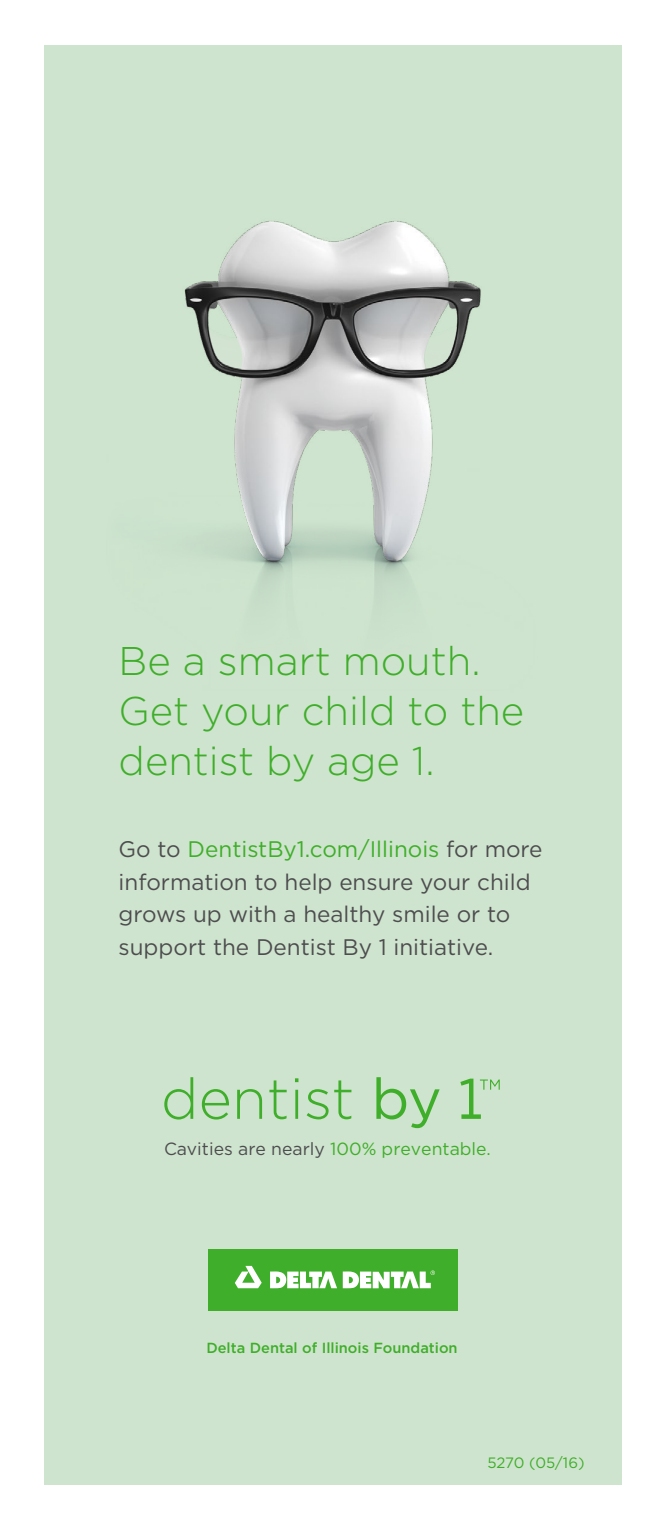
<style>
.page{position:relative;width:666px;height:1530px;background:#fff}
.page>*{position:absolute;margin:0;border:0;box-sizing:border-box;transform-origin:0 0}
.t1{font:300 40px/50px "Gotham";color:#3fae2a}
.t2{font:22.5px/32.5px "Gotham";color:#4d4d4f}
.t3{font:17.5px "Gotham";color:#4d4d4f}
.t4{font:15px "Gotham";letter-spacing:-.01em;color:#3fae2a}
.t5{font:500 14.5px "Gotham";color:#3fae2a}
.s1{color:#3fae2a}
</style>
<div class="page">
<div style="left:44px;top:45px;width:577px;height:1440px;background:#cfe4ce"></div>
<img style="left:184px;top:45px;width:438px;height:660px">
<div style="left:208px;top:1249px;width:250px;height:61px;background:#3fae2a"></div>
<svg style="left:235px;top:1266px;width:27px;height:22px"></svg>
<svg style="left:270px;top:1271px;width:67px;height:18px"></svg>
<svg style="left:343px;top:1271px;width:92px;height:18px"></svg>
<svg style="left:164px;top:1077px;width:29px;height:43px"></svg>
<svg style="left:202px;top:1089px;width:27px;height:31px"></svg>
<svg style="left:237px;top:1089px;width:25px;height:30px"></svg>
<svg style="left:269px;top:1080px;width:18px;height:39px"></svg>
<hr style="left:295px;top:1090px;width:3px;height:29px;background:#3fae2a">
<svg style="left:295px;top:1078px;width:3px;height:4px"></svg>
<svg style="left:307px;top:1080px;width:44px;height:39px"></svg>
<svg style="left:376px;top:1077px;width:64px;height:51px"></svg>
<svg style="left:460px;top:1079px;width:40px;height:40px"></svg>
<h1 class="t1" style="left:119px;top:634px;width:407px">Be a smart mouth.<br>Get your child to the dentist by age 1.</h1>
<p class="t2" style="left:119px;top:832px;width:425px">Go to <span class="s1">DentistBy1.com/Illinois</span> for more information to help ensure your child grows up with a healthy smile or to support the Dentist By 1 initiative.</p>
<p class="t3" style="left:164px;top:1139px;width:328px">Cavities are nearly <span class="s1">100% preventable.</span></p>
<p class="t5" style="left:206px;top:1339px;width:253px">Delta Dental of Illinois Foundation</p>
<p class="t4" style="left:487px;top:1453px;width:99px">5270 (05/16)</p>
</div>
